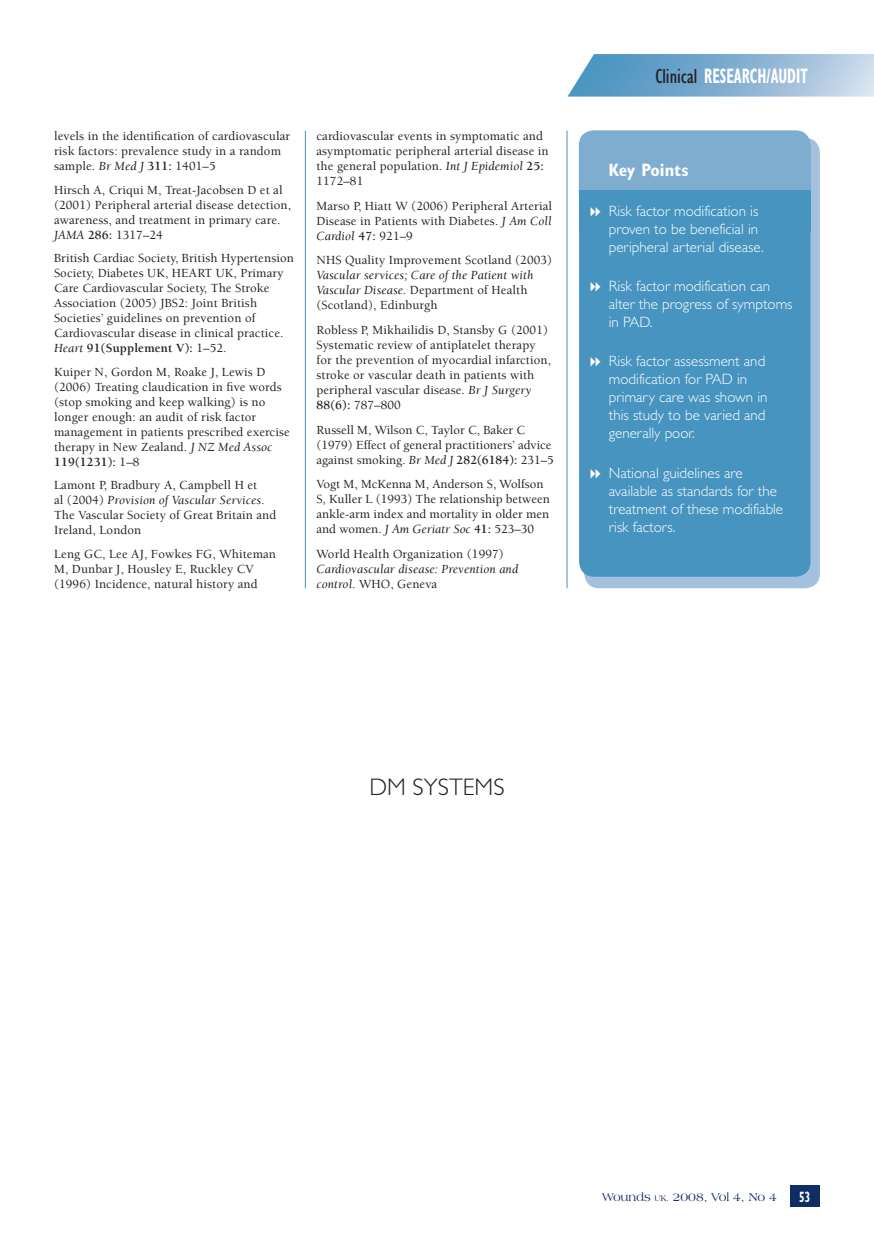
<style>
.page{position:relative;width:874px;height:1244px;background:#fff}
.page>*{position:absolute;margin:0;border:0;box-sizing:border-box;transform-origin:0 0}
.t1{font:300 24px "Gill Sans";color:#231f20}
.t2{font:700 condensed 21px "Gill Sans";color:#fff;scale:.7 1}
.t3{font:700 condensed 18px "Gill Sans";color:#fff}
.t4{font:300 15px/18px "Gill Sans";color:#fff}
.t5{font:700 condensed 15px "Gill Sans";color:#fff;scale:.7 1}
.t6{font:500 12.75px/15px "Berkeley";letter-spacing:.01em;color:#231f20}
.t7{font:italic 12.75px/15px "Berkeley";letter-spacing:.01em;color:#231f20}
.t8{font:12px "Americana BT";color:#0f2d65}
.s1{font-weight:400;font-style:italic}
.s2{font-weight:700}
.s3{font-weight:500;font-style:normal}
.s4{font-weight:400;color:#231f20}
.s5{font-size:8.4px}
.s6{font-size:7.5px}
</style>
<div class="page">
<div style="left:789px;top:1185px;width:30px;height:21px;background:#0f2d65"></div>
<hr style="left:305px;top:131px;width:1px;height:457px;background:#4794c0">
<svg style="left:584px;top:138px;width:235px;height:450px;background:#9fbfda"></svg>
<div style="left:579px;top:231px;width:231px;height:345px;background:#4794c0"></div>
<div style="left:579px;top:190px;width:231px;height:41px;background:#4794c0"></div>
<hr style="left:566px;top:131px;width:1px;height:457px;background:#4794c0">
<svg style="left:567px;top:54px;width:306px;height:43px;background:#8bb5d5"></svg>
<svg style="left:578px;top:130px;width:232px;height:64px;background:#7daccf"></svg>
<svg style="left:590px;top:282px;width:10px;height:9px"></svg>
<svg style="left:590px;top:357px;width:10px;height:10px"></svg>
<svg style="left:590px;top:468px;width:10px;height:10px"></svg>
<p class="t6" style="left:54px;top:129px;width:238px">levels in the identification of cardiovascular risk factors: prevalence study in a random sample. <span class="s1">Br Med J</span> <span class="s2">311:</span> 1401–5</p>
<p class="t6" style="left:54px;top:182px;width:238px">Hirsch A, Criqui M, Treat-Jacobsen D et al (2001) Peripheral arterial disease detection, awareness, and treatment in primary care.<br><span class="s1">JAMA</span> <span class="s2">286:</span> 1317–24</p>
<p class="t6" style="left:54px;top:251px;width:241px">British Cardiac Society, British Hypertension Society, Diabetes UK, HEART UK, Primary Care Cardiovascular Society, The Stroke Association (2005) JBS2: Joint British Societies’ guidelines on prevention of Cardiovascular disease in clinical practice.<br><span class="s1">Heart</span> <span class="s2">91(Supplement V):</span> 1–52.</p>
<p class="t6" style="left:54px;top:364px;width:237px">Kuiper N, Gordon M, Roake J, Lewis D (2006) Treating claudication in five words (stop smoking and keep walking) is no longer enough: an audit of risk factor management in patients prescribed exercise therapy in New Zealand. <span class="s1">J NZ Med Assoc </span><span class="s2">119(1231):</span> 1–8</p>
<p class="t6" style="left:54px;top:478px;width:224px">Lamont P, Bradbury A, Campbell H et<br>al (2004) <span class="s1">Provision of Vascular Services.<br></span>The Vascular Society of Great Britain and Ireland, London</p>
<p class="t6" style="left:54px;top:546px;width:223px">Leng GC, Lee AJ, Fowkes FG, Whiteman<br>M, Dunbar J, Housley E, Ruckley CV (1996) Incidence, natural history and</p>
<p class="t6" style="left:316px;top:129px;width:234px">cardiovascular events in symptomatic and asymptomatic peripheral arterial disease in the general population. <span class="s1">Int J Epidemiol</span> <span class="s2">25:<br></span>1172–81</p>
<p class="t6" style="left:316px;top:198px;width:237px;text-align:justify">Marso P, Hiatt W (2006) Peripheral Arterial Disease in Patients with Diabetes. <span class="s1">J Am Coll Cardiol</span> <span class="s2">47:</span> 921–9</p>
<p class="t6" style="left:316px;top:253px;width:237px">NHS Quality Improvement Scotland (2003)</p>
<p class="t7" style="left:316px;top:268px;width:218px">Vascular services; Care of the Patient with<br>Vascular Disease. <span class="s3">Department of Health (Scotland), Edinburgh</span></p>
<p class="t6" style="left:316px;top:323px;width:236px">Robless P, Mikhailidis D, Stansby G (2001)<br>Systematic review of antiplatelet therapy for the prevention of myocardial infarction, stroke or vascular death in patients with peripheral vascular disease. <span class="s1">Br J Surgery </span><span class="s2">88(6):</span> 787–800</p>
<p class="t6" style="left:316px;top:422px;width:239px">Russell M, Wilson C, Taylor C, Baker C (1979) Effect of general practitioners’ advice against smoking. <span class="s1">Br Med J</span> <span class="s2">282(6184):</span> 231–5</p>
<p class="t6" style="left:316px;top:477px;width:235px">Vogt M, McKenna M, Anderson S, Wolfson S, Kuller L (1993) The relationship between ankle-arm index and mortality in older men and women. <span class="s1">J Am Geriatr Soc</span> <span class="s2">41:</span> 523–30</p>
<p class="t6" style="left:316px;top:546px;width:189px">World Health Organization (1997)</p>
<p class="t7" style="left:316px;top:561px;width:203px">Cardiovascular disease: Prevention and control. <span class="s3">WHO, Geneva</span></p>
<h2 class="t2" style="left:655px;top:63px;width:219px"><span class="s4">Clinical</span> RESEARCH/AUDIT</h2>
<h3 class="t3" style="left:608px;top:159px;width:81px">Key Points</h3>
<p class="t4" style="left:608px;top:202px;width:156px">Risk factor modification is proven to be beneficial in peripheral arterial disease.</p>
<p class="t4" style="left:608px;top:277px;width:185px">Risk factor modification can alter the progress of symptoms in PAD.</p>
<p class="t4" style="left:608px;top:352px;width:160px">Risk factor assessment and modification for PAD in primary care was shown in this study to be varied and generally poor.</p>
<p class="t4" style="left:608px;top:463px;width:176px">National guidelines are available as standards for the treatment of these modifiable risk factors.</p>
<h1 class="t1" style="left:369px;top:773px;width:137px">DM SYSTEMS</h1>
<p class="t8" style="left:602px;top:1189px;width:176px">Wounds <span class="s5">UK</span><span class="s6">,</span> 2008, Vol 4, No 4</p>
<p class="t5" style="left:799px;top:1187px;width:17px">53</p>
</div>
